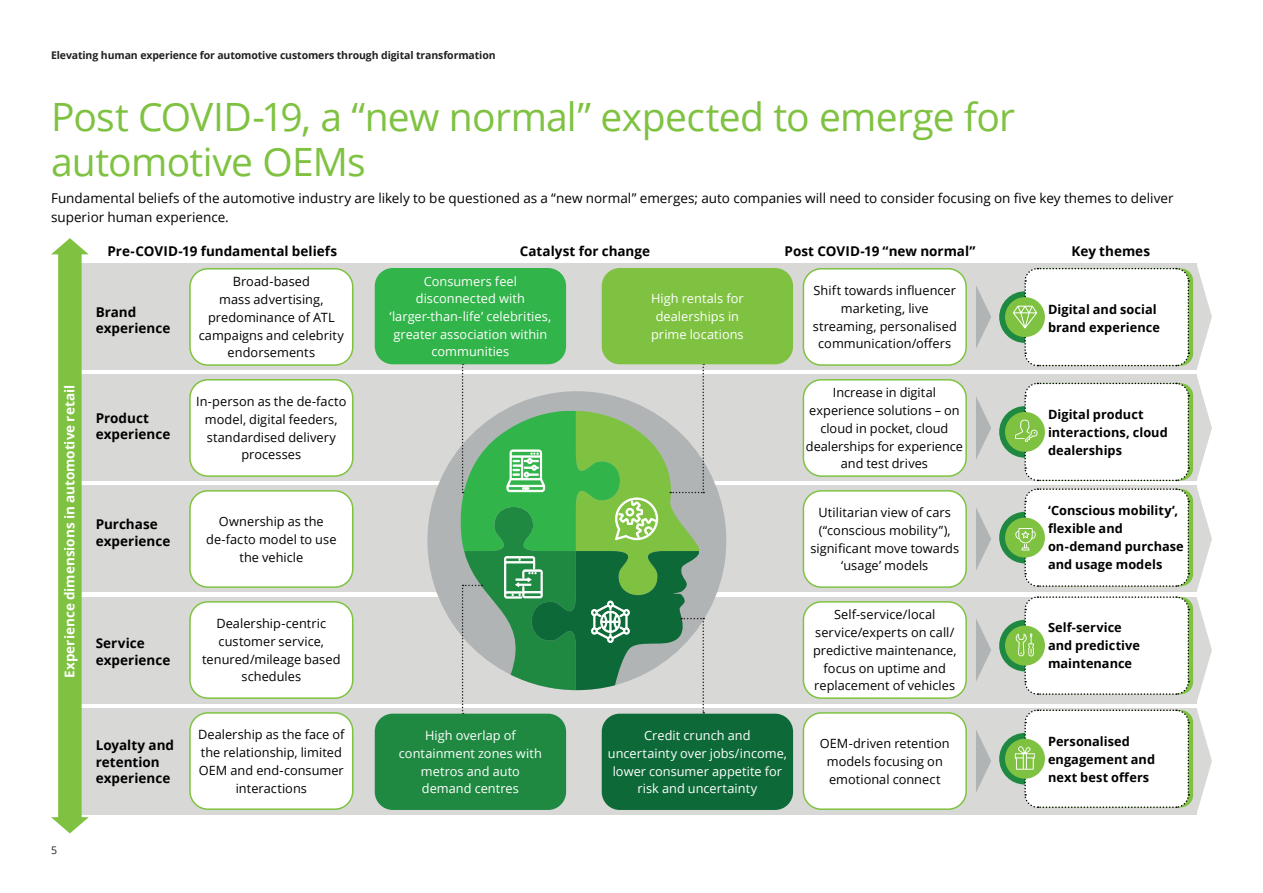
<style>
.page{position:relative;width:1263px;height:893px;background:#fff}
.page>*{position:absolute;margin:0;border:0;box-sizing:border-box;transform-origin:0 0}
.Subhead_A__8_5_12pt{font:39px/45px "Open Sans";letter-spacing:-.02em;color:#7fc241}
.Subhead_A__8_5_12pt-2{font:700 13.5px/16.5px "Open Sans";color:#000}
.Subhead_A__8_5_12pt-3{font:13.5px/19.5px "Open Sans";color:#000}
.Subhead_A__8_5_12pt-4{font:700 13.5px "Open Sans";color:#fff}
.Subhead_A__8_5_12pt-5{font:12.75px/17.7px "Open Sans";letter-spacing:.005em;color:#000;text-align:center}
.Subhead_A__8_5_12pt-6{font:12.75px/17.7px "Open Sans";letter-spacing:.005em;color:#fff;text-align:center}
.Story_heading_light{font:700 12.75px/18px "Open Sans";letter-spacing:.005em;color:#000}
.t1{font:700 10.5px "Open Sans";letter-spacing:-.01em;color:#231f20}
.t2{font:10.5px "Open Sans";color:#231f20}
</style>
<div class="page">
<div style="left:77px;top:264px;width:1119px;height:106px;background:#d8d9d7"></div>
<div style="left:77px;top:486px;width:1119px;height:106px;background:#d8d9d7"></div>
<div style="left:77px;top:375px;width:1119px;height:106px;background:#d8d9d7"></div>
<div style="left:77px;top:597px;width:1119px;height:106px;background:#d8d9d7"></div>
<div style="left:77px;top:708px;width:1119px;height:106px;background:#d8d9d7"></div>
<svg style="left:1196px;top:264px;width:16px;height:550px"></svg>
<div style="left:427px;top:391px;width:299px;height:299px;background:#b1b4b5;border-radius:50%"></div>
<svg style="left:51px;top:238px;width:38px;height:595px"></svg>
<div style="left:999px;top:291px;width:52px;height:52px;background:#1f8942;border-radius:50%"></div>
<div style="left:1005px;top:297px;width:40px;height:40px;background:#7fc241;border-radius:50%"></div>
<svg style="left:1013px;top:267px;width:177px;height:100px;background:#eef4ea"></svg>
<div style="left:999px;top:406px;width:52px;height:52px;background:#1f8942;border-radius:50%"></div>
<div style="left:1005px;top:412px;width:40px;height:40px;background:#7fc241;border-radius:50%"></div>
<div style="left:999px;top:512px;width:52px;height:51px;background:#1f8942;border-radius:50%"></div>
<div style="left:1005px;top:518px;width:40px;height:40px;background:#7fc241;border-radius:50%"></div>
<div style="left:999px;top:620px;width:52px;height:51px;background:#1f8942;border-radius:50%"></div>
<div style="left:1005px;top:626px;width:40px;height:40px;background:#7fc241;border-radius:50%"></div>
<div style="left:999px;top:733px;width:52px;height:51px;background:#1f8942;border-radius:50%"></div>
<div style="left:1005px;top:739px;width:40px;height:40px;background:#7fc241;border-radius:50%"></div>
<svg style="left:1015px;top:382px;width:175px;height:100px;background:#eff4eb"></svg>
<svg style="left:1015px;top:488px;width:175px;height:99px;background:#eff4eb"></svg>
<svg style="left:1016px;top:596px;width:174px;height:99px;background:#f0f4ec"></svg>
<svg style="left:1015px;top:709px;width:175px;height:99px;background:#eff4ec"></svg>
<svg style="left:976px;top:286px;width:15px;height:62px"></svg>
<svg style="left:976px;top:397px;width:15px;height:62px"></svg>
<svg style="left:976px;top:508px;width:15px;height:62px"></svg>
<svg style="left:976px;top:619px;width:15px;height:62px"></svg>
<svg style="left:976px;top:730px;width:15px;height:62px"></svg>
<svg style="left:457px;top:364px;width:247px;height:350px"></svg>
<div style="left:190px;top:269px;width:163px;height:96px;background:#fff;border-radius:18px"></div>
<div style="left:189px;top:268px;width:164px;height:98px;border:2px solid #7fc241;border-radius:18px"></div>
<div style="left:803px;top:269px;width:163px;height:96px;background:#fff;border-radius:18px"></div>
<div style="left:803px;top:268px;width:164px;height:98px;border:2px solid #7fc241;border-radius:18px"></div>
<div style="left:190px;top:380px;width:163px;height:96px;background:#fff;border-radius:18px"></div>
<div style="left:189px;top:379px;width:164px;height:98px;border:2px solid #7fc241;border-radius:18px"></div>
<div style="left:803px;top:380px;width:163px;height:96px;background:#fff;border-radius:18px"></div>
<div style="left:803px;top:379px;width:164px;height:98px;border:2px solid #7fc241;border-radius:18px"></div>
<div style="left:190px;top:491px;width:163px;height:96px;background:#fff;border-radius:18px"></div>
<div style="left:189px;top:490px;width:164px;height:98px;border:2px solid #7fc241;border-radius:18px"></div>
<div style="left:803px;top:491px;width:163px;height:96px;background:#fff;border-radius:18px"></div>
<div style="left:803px;top:490px;width:164px;height:98px;border:2px solid #7fc241;border-radius:18px"></div>
<div style="left:190px;top:602px;width:163px;height:96px;background:#fff;border-radius:18px"></div>
<div style="left:189px;top:601px;width:164px;height:98px;border:2px solid #7fc241;border-radius:18px"></div>
<div style="left:803px;top:602px;width:163px;height:96px;background:#fff;border-radius:18px"></div>
<div style="left:803px;top:601px;width:164px;height:98px;border:2px solid #7fc241;border-radius:18px"></div>
<div style="left:190px;top:713px;width:163px;height:96px;background:#fff;border-radius:18px"></div>
<div style="left:189px;top:712px;width:164px;height:98px;border:2px solid #7fc241;border-radius:18px"></div>
<div style="left:803px;top:713px;width:163px;height:96px;background:#fff;border-radius:18px"></div>
<div style="left:803px;top:712px;width:164px;height:98px;border:2px solid #7fc241;border-radius:18px"></div>
<div style="left:375px;top:268px;width:191px;height:96px;background:#31b44a;border-radius:18px"></div>
<div style="left:602px;top:268px;width:191px;height:96px;background:#7fc241;border-radius:18px"></div>
<div style="left:375px;top:714px;width:191px;height:96px;background:#1f8942;border-radius:18px"></div>
<div style="left:602px;top:714px;width:191px;height:96px;background:#0d6a38;border-radius:18px"></div>
<p class="t1" style="left:51px;top:48px;width:446px">Elevating human experience for automotive customers through digital transformation</p>
<p class="Subhead_A__8_5_12pt" style="left:51px;top:94px;width:965px">Post COVID-19, a “new normal” expected to emerge for automotive OEMs</p>
<p class="Subhead_A__8_5_12pt-3" style="left:51px;top:188px;width:1124px">Fundamental beliefs of the automotive industry are likely to be questioned as a “new normal” emerges; auto companies will need to consider focusing on five key themes to deliver superior human experience.</p>
<p class="Subhead_A__8_5_12pt-4" style="left:60px;top:678px;width:294px;rotate:-90deg">Experience dimensions in automotive retail</p>
<p class="Subhead_A__8_5_12pt-2" style="left:108px;top:242px;width:231px">Pre-COVID-19 fundamental beliefs</p>
<p class="Subhead_A__8_5_12pt-2" style="left:520px;top:242px;width:132px">Catalyst for change</p>
<p class="Subhead_A__8_5_12pt-2" style="left:784px;top:242px;width:192px">Post COVID-19 “new normal”</p>
<p class="Subhead_A__8_5_12pt-2" style="left:1071px;top:242px;width:80px">Key themes</p>
<p class="Subhead_A__8_5_12pt-2" style="left:96px;top:303px;width:76px">Brand experience</p>
<p class="Subhead_A__8_5_12pt-2" style="left:96px;top:409px;width:76px">Product experience</p>
<p class="Subhead_A__8_5_12pt-2" style="left:96px;top:516px;width:76px">Purchase experience</p>
<p class="Subhead_A__8_5_12pt-2" style="left:96px;top:635px;width:76px">Service experience</p>
<p class="Subhead_A__8_5_12pt-2" style="left:96px;top:737px;width:80px">Loyalty and retention experience</p>
<p class="Subhead_A__8_5_12pt-6" style="left:390px;top:272px;width:163px">Consumers feel disconnected with ‘larger-than-life’ celebrities, greater association within communities</p>
<p class="Subhead_A__8_5_12pt-5" style="left:199px;top:273px;width:147px">Broad-based<br>mass advertising, predominance of ATL campaigns and celebrity endorsements</p>
<p class="Subhead_A__8_5_12pt-5" style="left:813px;top:281px;width:146px">Shift towards influencer marketing, live streaming, personalised communication/offers</p>
<p class="Subhead_A__8_5_12pt-5" style="left:196px;top:392px;width:152px">In-person as the de-facto model, digital feeders, standardised delivery processes</p>
<p class="Subhead_A__8_5_12pt-5" style="left:806px;top:384px;width:159px">Increase in digital experience solutions – on cloud in pocket, cloud dealerships for experience and test drives</p>
<p class="Subhead_A__8_5_12pt-6" style="left:651px;top:289px;width:94px">High rentals for dealerships in prime locations</p>
<p class="Subhead_A__8_5_12pt-5" style="left:206px;top:512px;width:132px">Ownership as the de-facto model to use the vehicle</p>
<p class="Subhead_A__8_5_12pt-5" style="left:810px;top:503px;width:150px">Utilitarian view of cars (“conscious mobility”), significant move towards ‘usage’ models</p>
<p class="Subhead_A__8_5_12pt-5" style="left:202px;top:614px;width:140px">Dealership-centric customer service, tenured/mileage based schedules</p>
<p class="Subhead_A__8_5_12pt-5" style="left:813px;top:606px;width:145px">Self-service/local service/experts on call/ predictive maintenance, focus on uptime and replacement of vehicles</p>
<p class="Subhead_A__8_5_12pt-5" style="left:198px;top:725px;width:148px">Dealership as the face of the relationship, limited<br>OEM and end-consumer interactions</p>
<p class="Subhead_A__8_5_12pt-5" style="left:820px;top:734px;width:131px">OEM-driven retention models focusing on emotional connect</p>
<p class="Subhead_A__8_5_12pt-6" style="left:399px;top:726px;width:144px">High overlap of containment zones with metros and auto demand centres</p>
<p class="Subhead_A__8_5_12pt-6" style="left:608px;top:726px;width:181px">Credit crunch and<br>uncertainty over jobs/income, lower consumer appetite for risk and uncertainty</p>
<p class="Story_heading_light" style="left:1048px;top:300px;width:113px">Digital and social brand experience</p>
<p class="Story_heading_light" style="left:1048px;top:405px;width:121px">Digital product interactions, cloud dealerships</p>
<p class="Story_heading_light" style="left:1048px;top:501px;width:137px">‘Conscious mobility’, flexible and on-demand purchase and usage models</p>
<p class="Story_heading_light" style="left:1048px;top:618px;width:93px">Self-service and predictive maintenance</p>
<p class="Story_heading_light" style="left:1048px;top:732px;width:109px">Personalised engagement and next best offers</p>
<p class="t2" style="left:51px;top:843px;width:8px">5</p>
</div>
